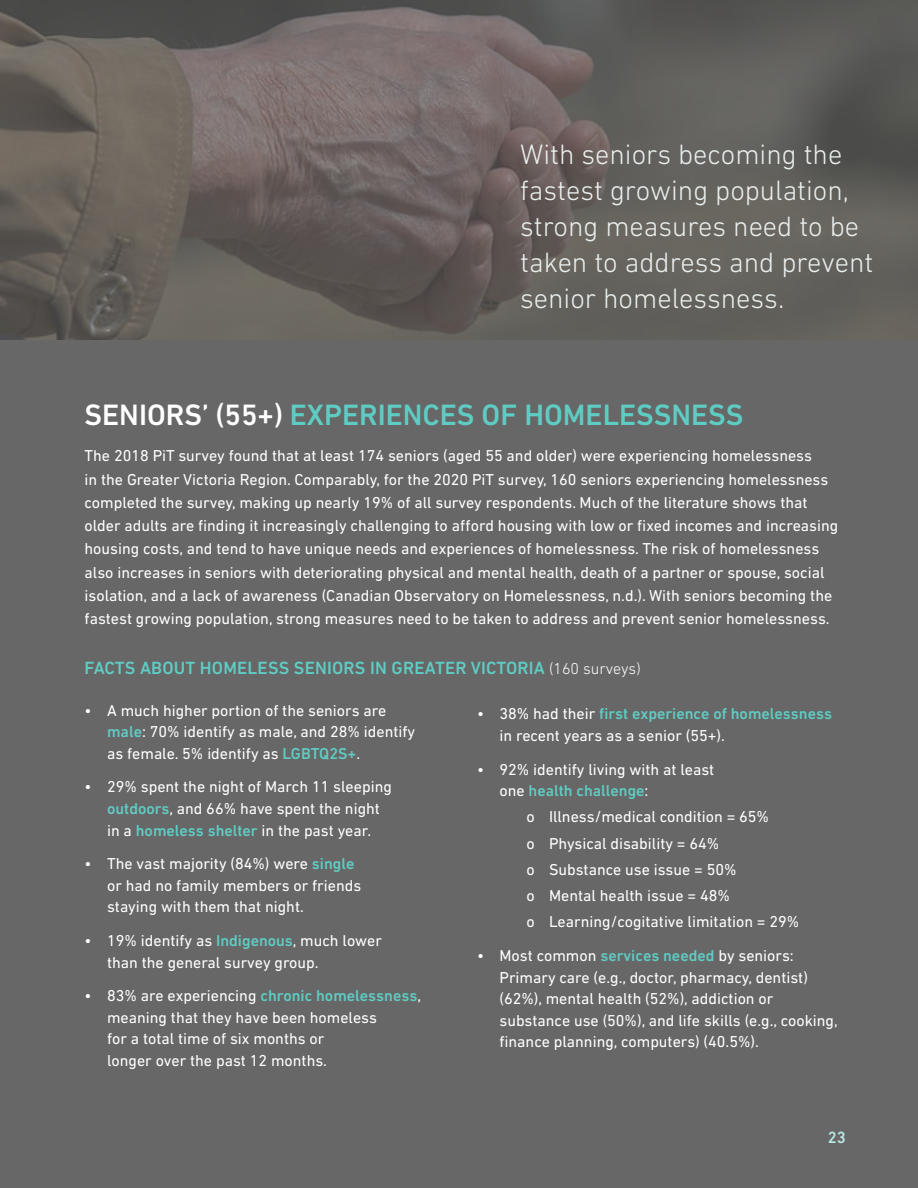
<style>
.page{position:relative;width:918px;height:1188px;background:#fff}
.page>*{position:absolute;margin:0;border:0;box-sizing:border-box;transform-origin:0 0}
.t1{font:500 30px "DIN Next LT Pro";color:#5fccc3}
.t2{font:300 28.5px/36px "DIN Next LT Pro";color:#e9eeec}
.t3{font:500 18px "DIN Next LT Pro";letter-spacing:.01em;color:#5fccc3}
.t4{font:500 16.5px "DIN Next LT Pro";color:#b9e9e4}
.t5{font:16.05px/21.6px "DIN Next LT Pro";color:#fff}
.s1{color:#fff}
.s2{font-weight:300;font-size:16.05px;color:#fff}
.s3{font-weight:500;color:#5fccc3}
</style>
<div class="page">
<svg style="left:0;top:0;width:918px;height:340px;background:#66605c"></svg>
<div style="left:0;top:340px;width:918px;height:848px;background:#676767"></div>
<h2 class="t2" style="left:520px;top:136px;width:355px">With seniors becoming the fastest growing population, strong measures need to be taken to address and prevent senior homelessness.</h2>
<h1 class="t1" style="left:85px;top:397px;width:660px"><span class="s1">SENIORS’ (55+)</span> EXPERIENCES OF HOMELESSNESS</h1>
<p class="t5" style="left:85px;top:444px;width:755px;line-height:23.2px">The 2018 PiT survey found that at least 174 seniors (aged 55 and older) were experiencing homelessness<br>in the Greater Victoria Region. Comparably, for the 2020 PiT survey, 160 seniors experiencing homelessness completed the survey, making up nearly 19% of all survey respondents. Much of the literature shows that older adults are finding it increasingly challenging to afford housing with low or fixed incomes and increasing housing costs, and tend to have unique needs and experiences of homelessness. The risk of homelessness also increases in seniors with deteriorating physical and mental health, death of a partner or spouse, social isolation, and a lack of awareness (Canadian Observatory on Homelessness, n.d.). With seniors becoming the fastest growing population, strong measures need to be taken to address and prevent senior homelessness.</p>
<p class="t3" style="left:85px;top:658px;width:558px">FACTS ABOUT HOMELESS SENIORS IN GREATER VICTORIA <span class="s2">(160 surveys)</span></p>
<p class="t5" style="left:107px;top:699px;width:310px;text-indent:-23px">• A much higher portion of the seniors are <span class="s3">male</span>: 70% identify as male, and 28% identify as female. 5% identify as <span class="s3">LGBTQ2S+</span>.</p>
<p class="t5" style="left:107px;top:776px;width:286px;text-indent:-23px">• 29% spent the night of March 11 sleeping <span class="s3">outdoors</span>, and 66% have spent the night in a <span class="s3">homeless shelter</span> in the past year.</p>
<p class="t5" style="left:107px;top:853px;width:256px;text-indent:-23px">• The vast majority (84%) were <span class="s3">single </span>or had no family members or friends staying with them that night.</p>
<p class="t5" style="left:107px;top:929px;width:276px;text-indent:-23px">• 19% identify as <span class="s3">Indigenous</span>, much lower than the general survey group.</p>
<p class="t5" style="left:107px;top:985px;width:316px;text-indent:-23px">• 83% are experiencing <span class="s3">chronic homelessness</span>, meaning that they have been homeless<br>for a total time of six months or<br>longer over the past 12 months.</p>
<p class="t5" style="left:500px;top:703px;width:334px;text-indent:-23px">• 38% had their <span class="s3">first experience of homelessness </span>in recent years as a senior (55+).</p>
<p class="t5" style="left:500px;top:758px;width:216px;text-indent:-23px">• 92% identify living with at least one <span class="s3">health challenge</span>:</p>
<p class="t5" style="left:527px;top:804px;width:274px;line-height:26.2px">o Illness/medical condition = 65%<br>o Physical disability = 64%<br>o Substance use issue = 50%<br>o Mental health issue = 48%<br>o Learning/cogitative limitation = 29%</p>
<p class="t5" style="left:500px;top:945px;width:340px;text-indent:-23px">• Most common <span class="s3">services needed</span> by seniors:<br>Primary care (e.g., doctor, pharmacy, dentist) (62%), mental health (52%), addiction or substance use (50%), and life skills (e.g., cooking, finance planning, computers) (40.5%).</p>
<p class="t4" style="left:828px;top:1128px;width:20px">23</p>
</div>
